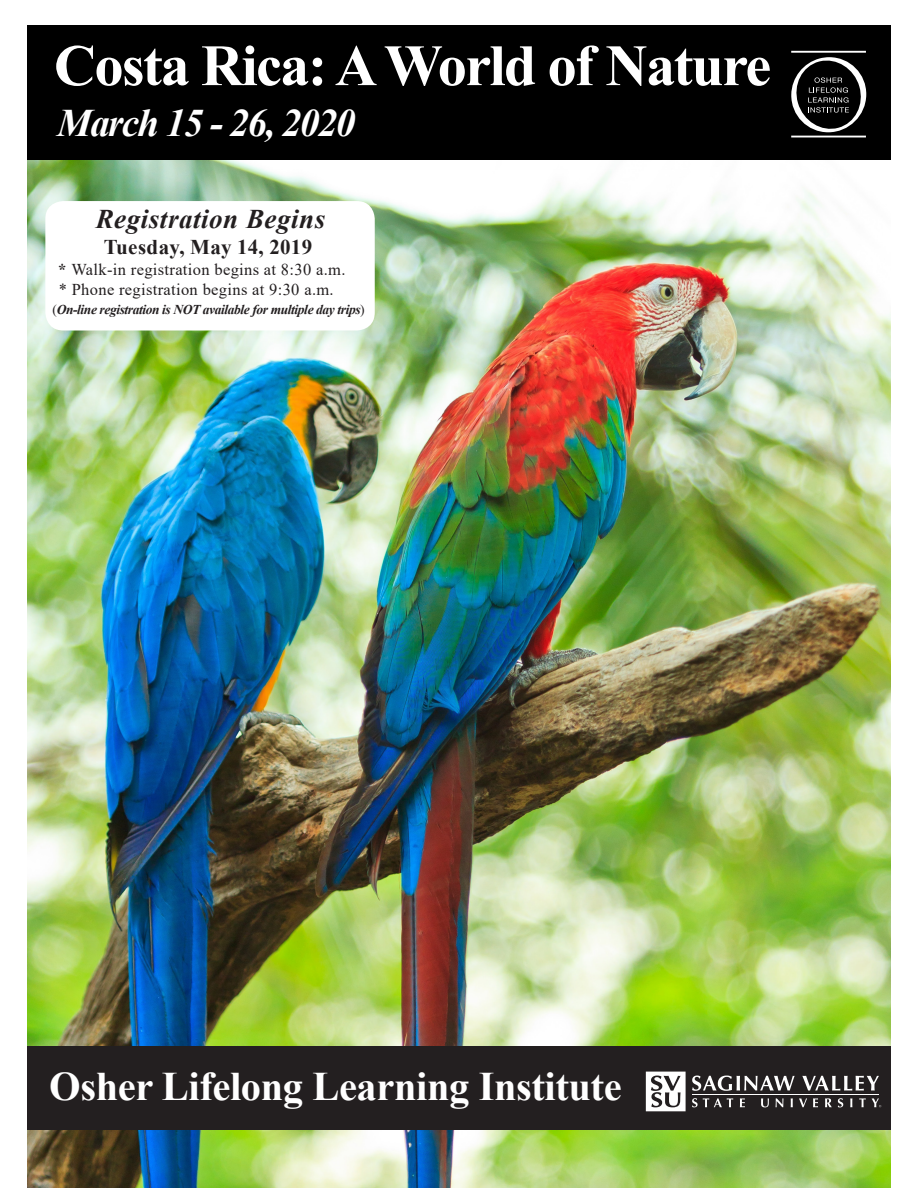
<style>
.page{position:relative;width:918px;height:1188px;background:#fff}
.page>*{position:absolute;margin:0;border:0;box-sizing:border-box;transform-origin:0 0}
.t1{font:700 58.5px "Times New Roman";letter-spacing:-.03em;color:#fff}
.t2{font:700 40.5px "Times New Roman";letter-spacing:-.01em;color:#fff}
.t3{font:italic 700 39px "Times New Roman";letter-spacing:-.04em;color:#fff}
.t4{font:italic 700 27px "Times New Roman";letter-spacing:.02em;color:#231f20}
.t5{font:700 21px "Times New Roman";letter-spacing:.01em;color:#231f20}
.t6{font:16.5px/19.8px "Times New Roman";letter-spacing:.02em;color:#231f20}
.t7{font:italic 700 13.5px "Times New Roman";letter-spacing:-.03em;color:#231f20}
.s1{font-weight:700}
.s2{font-weight:400;font-style:normal}
</style>
<div class="page">
<img style="left:27px;top:160px;width:864px;height:1028px">
<div style="left:27px;top:1046px;width:864px;height:84px;background:#231f20"></div>
<div style="left:27px;top:26px;width:864px;height:134px;background:#000"></div>
<svg style="left:791px;top:57px;width:75px;height:75px"></svg>
<hr style="left:791px;top:51px;width:75px;height:2px;background:#fff">
<hr style="left:791px;top:136px;width:75px;height:1px;background:#fff">
<div style="left:45px;top:201px;width:330px;height:130px;background:#fff;border-radius:18px"></div>
<hr style="left:692px;top:1094px;width:187px;height:1px;background:#fff">
<svg style="left:692px;top:1076px;width:103px;height:15px"></svg>
<svg style="left:802px;top:1076px;width:77px;height:15px"></svg>
<svg style="left:692px;top:1098px;width:41px;height:9px"></svg>
<svg style="left:740px;top:1098px;width:5px;height:9px"></svg>
<svg style="left:761px;top:1098px;width:8px;height:9px"></svg>
<svg style="left:776px;top:1098px;width:8px;height:9px"></svg>
<svg style="left:791px;top:1098px;width:2px;height:9px"></svg>
<svg style="left:799px;top:1098px;width:8px;height:9px"></svg>
<svg style="left:813px;top:1098px;width:5px;height:9px"></svg>
<svg style="left:825px;top:1098px;width:7px;height:9px"></svg>
<svg style="left:838px;top:1098px;width:5px;height:9px"></svg>
<svg style="left:850px;top:1098px;width:2px;height:9px"></svg>
<svg style="left:859px;top:1098px;width:7px;height:9px"></svg>
<svg style="left:872px;top:1098px;width:9px;height:9px"></svg>
<svg style="left:646px;top:1072px;width:40px;height:39px"></svg>
<h1 class="t1" style="left:54px;top:23px;width:719px">Costa Rica: A World of Nature</h1>
<h3 class="t3" style="left:57px;top:96px;width:299px">March 15 - 26, 2020</h3>
<h3 class="t4" style="left:96px;top:200px;width:231px">Registration Begins</h3>
<p class="t5" style="left:104px;top:231px;width:210px">Tuesday, May 14, 2019</p>
<p class="t6" style="left:58px;top:259px;width:289px"><span class="s1">*</span> Walk-in registration begins at 8:30 a.m. * Phone registration begins at 9:30 a.m.</p>
<p class="t7" style="left:53px;top:301px;width:314px"><span class="s2">(</span>On-line registration is NOT available for multiple day trips<span class="s2">)</span></p>
<h2 class="t2" style="left:49px;top:1057px;width:574px">Osher Lifelong Learning Institute</h2>
</div>
